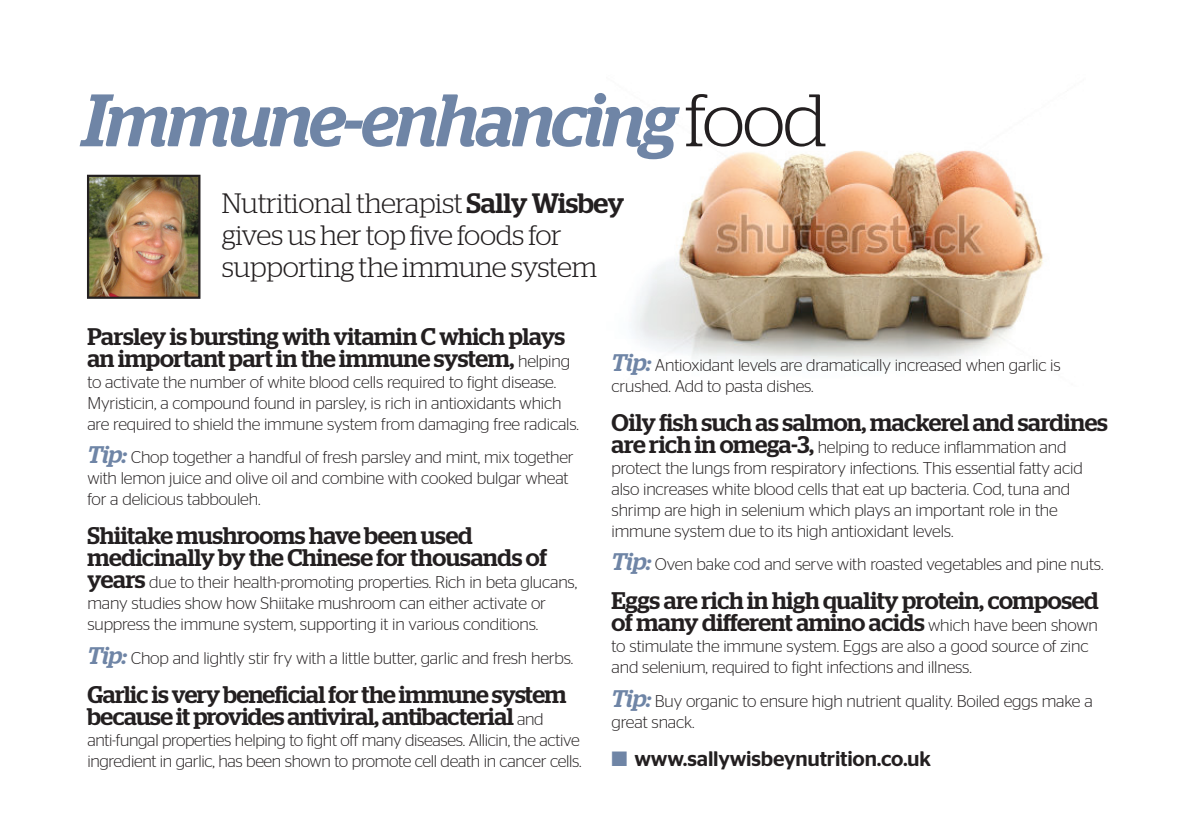
<style>
.page{position:relative;width:1191px;height:840px;background:#fff}
.page>*{position:absolute;margin:0;border:0;box-sizing:border-box;transform-origin:0 0}
.t1{font:italic 500 74px "Stag";letter-spacing:-.03em;color:#6f85a6}
.t2{font:300 28px/32px "Stag";letter-spacing:-.015em;color:#231f20}
.t3{font:500 24px/22px "Stag";letter-spacing:-.015em;color:#231f20}
.t4{font:500 21px "Stag Sans";letter-spacing:-.01em;color:#231f20}
.t5{font:300 17px/21px "Stag Sans";letter-spacing:-.01em;color:#231f20}
.s1{font-weight:300;font-style:normal;color:#231f20}
.s2{font-weight:500}
.s3{font-family:"Stag Sans";font-weight:300;font-size:17px}
.s4{font-family:"Stag";font-weight:500;font-style:italic;font-size:24px;color:#6f85a6}
.s5{font-family:"Stag";font-weight:500;font-size:24px}
.s6{color:#6f85a6}
</style>
<div class="page">
<img style="left:633px;top:150px;width:410px;height:219px">
<img style="left:90px;top:178px;width:107px;height:117px">
<div style="left:87px;top:175px;width:113px;height:123px;border:2px solid #231f20"></div>
<h1 class="t1" style="left:83px;top:76px;width:745px">Immune-enhancing <span class="s1">food</span></h1>
<h2 class="t2" style="left:222px;top:187px;width:404px">Nutritional therapist <span class="s2">Sally Wisbey </span>gives us her top five foods for supporting the immune system</h2>
<h3 class="t3" style="left:87px;top:325px;width:484px">Parsley is bursting with vitamin C which plays an important part in the immune system, <span class="s3">helping</span></h3>
<p class="t5" style="left:87px;top:371px;width:493px">to activate the number of white blood cells required to fight disease.<br>Myristicin, a compound found in parsley, is rich in antioxidants which are required to shield the immune system from damaging free radicals.</p>
<p class="t5" style="left:87px;top:446px;width:488px"><span class="s4">Tip:</span> Chop together a handful of fresh parsley and mint, mix together with lemon juice and olive oil and combine with cooked bulgar wheat for a delicious tabbouleh.</p>
<h3 class="t3" style="left:87px;top:524px;width:461px">Shiitake mushrooms have been used medicinally by the Chinese for thousands of</h3>
<p class="t5" style="left:87px;top:571px;width:491px"><span class="s5">years</span> due to their health-promoting properties. Rich in beta glucans, many studies show how Shiitake mushroom can either activate or suppress the immune system, supporting it in various conditions.</p>
<p class="t5" style="left:87px;top:646px;width:487px"><span class="s4">Tip:</span> Chop and lightly stir fry with a little butter, garlic and fresh herbs.</p>
<h3 class="t3" style="left:87px;top:682px;width:480px">Garlic is very beneficial for the immune system because it provides antiviral, antibacterial <span class="s3">and</span></h3>
<p class="t5" style="left:87px;top:728px;width:495px">anti-fungal properties helping to fight off many diseases. Allicin, the active ingredient in garlic, has been shown to promote cell death in cancer cells.</p>
<p class="t5" style="left:611px;top:354px;width:451px"><span class="s4">Tip:</span> Antioxidant levels are dramatically increased when garlic is crushed. Add to pasta dishes.</p>
<h3 class="t3" style="left:611px;top:411px;width:498px">Oily fish such as salmon, mackerel and sardines</h3>
<p class="t5" style="left:611px;top:436px;width:473px"><span class="s5">are rich in omega-3,</span> helping to reduce inflammation and protect the lungs from respiratory infections. This essential fatty acid also increases white blood cells that eat up bacteria. Cod, tuna and shrimp are high in selenium which plays an important role in the immune system due to its high antioxidant levels.</p>
<p class="t5" style="left:611px;top:553px;width:493px"><span class="s4">Tip:</span> Oven bake cod and serve with roasted vegetables and pine nuts.</p>
<h3 class="t3" style="left:611px;top:589px;width:489px">Eggs are rich in high quality protein, composed of many different amino acids <span class="s3">which have been shown</span></h3>
<p class="t5" style="left:611px;top:635px;width:478px">to stimulate the immune system. Eggs are also a good source of zinc and selenium, required to fight infections and illness.</p>
<p class="t5" style="left:611px;top:689px;width:482px"><span class="s4">Tip:</span> Buy organic to ensure high nutrient quality. Boiled eggs make a great snack.</p>
<p class="t4" style="left:611px;top:745px;width:321px"><span class="s6">■</span> www.sallywisbeynutrition.co.uk</p>
</div>
